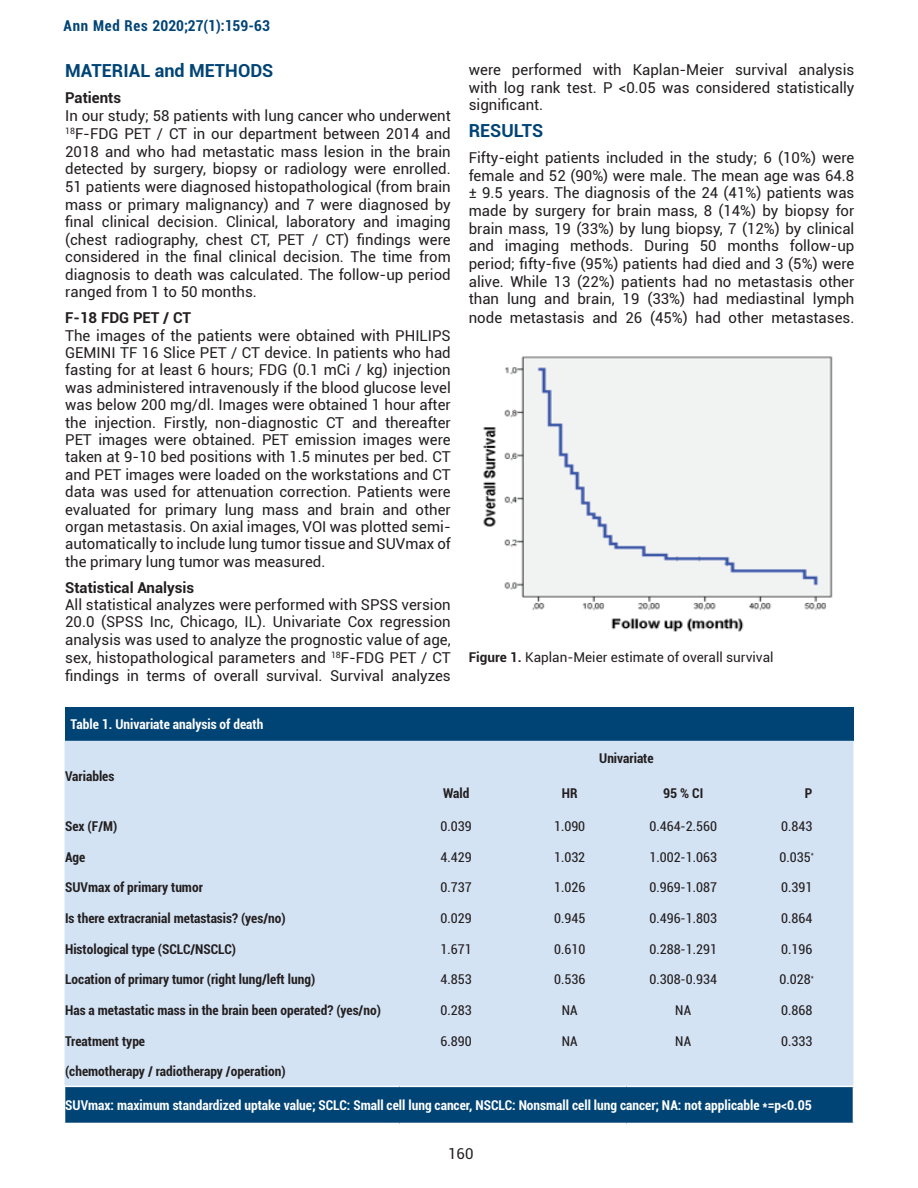
<style>
.page{position:relative;width:918px;height:1188px;background:#fff}
.page>*{position:absolute;margin:0;border:0;box-sizing:border-box;transform-origin:0 0}
.t1{font:700 18px "Roboto";color:#004475}
.t2{font:15px/17.7px "Roboto";color:#231f20;text-align:justify}
.t3{font:700 15px "Roboto";color:#231f20}
.t4{font:700 condensed 15px "Roboto";color:#004475}
.t5{font:700 condensed 13.5px "Roboto";color:#231f20}
.t6{font:condensed 13.5px "Roboto";color:#231f20}
.t7{font:700 condensed 13.5px "Roboto";color:#fff}
.t8{font:13.5px "Roboto";color:#231f20}
.s1{font-weight:700}
</style>
<div class="page">
<img style="left:483px;top:356px;width:350px;height:276px">
<div style="left:65px;top:707px;width:788px;height:34px;background:#004475"></div>
<div style="left:65px;top:741px;width:788px;height:345px;background:#d4e3f4"></div>
<div style="left:65px;top:1086px;width:788px;height:37px;background:#004475"></div>
<hr style="left:64px;top:1086px;width:335px;height:1px;background:#fff">
<hr style="left:399px;top:1086px;width:114px;height:1px;background:#fff">
<hr style="left:513px;top:1086px;width:113px;height:1px;background:#fff">
<hr style="left:626px;top:1086px;width:114px;height:1px;background:#fff">
<hr style="left:740px;top:1086px;width:114px;height:1px;background:#fff">
<p class="t4" style="left:64px;top:15px;width:208px">Ann Med Res 2020;27(1):159-63</p>
<p class="t1" style="left:65px;top:58px;width:210px">MATERIAL and METHODS</p>
<p class="t3" style="left:65px;top:88px;width:58px">Patients</p>
<p class="t2" style="left:65px;top:107px;width:387px">In our study; 58 patients with lung cancer who underwent <sup>18</sup>F-FDG PET / CT in our department between 2014 and 2018 and who had metastatic mass lesion in the brain detected by surgery, biopsy or radiology were enrolled.<br>51 patients were diagnosed histopathological (from brain mass or primary malignancy) and 7 were diagnosed by final clinical decision. Clinical, laboratory and imaging (chest radiography, chest CT, PET / CT) findings were considered in the final clinical decision. The time from diagnosis to death was calculated. The follow-up period ranged from 1 to 50 months.</p>
<p class="t3" style="left:65px;top:307px;width:127px">F-18 FDG PET / CT</p>
<p class="t2" style="left:65px;top:326px;width:387px">The images of the patients were obtained with PHILIPS GEMINI TF 16 Slice PET / CT device. In patients who had fasting for at least 6 hours; FDG (0.1 mCi / kg) injection was administered intravenously if the blood glucose level was below 200 mg/dl. Images were obtained 1 hour after the injection. Firstly, non-diagnostic CT and thereafter PET images were obtained. PET emission images were taken at 9-10 bed positions with 1.5 minutes per bed. CT and PET images were loaded on the workstations and CT data was used for attenuation correction. Patients were evaluated for primary lung mass and brain and other organ metastasis. On axial images, VOI was plotted semi&shy;automatically to include lung tumor tissue and SUVmax of the primary lung tumor was measured.</p>
<p class="t3" style="left:65px;top:577px;width:131px">Statistical Analysis</p>
<p class="t2" style="left:65px;top:595px;width:387px">All statistical analyzes were performed with SPSS version 20.0 (SPSS Inc, Chicago, IL). Univariate Cox regression analysis was used to analyze the prognostic value of age, sex, histopathological parameters and <sup>18</sup>F-FDG PET / CT findings in terms of overall survival. Survival analyzes</p>
<p class="t7" style="left:71px;top:715px;width:194px">Table 1. Univariate analysis of death</p>
<p class="t5" style="left:65px;top:767px;width:51px">Variables</p>
<p class="t2" style="left:469px;top:60px;width:387px">were performed with Kaplan-Meier survival analysis with log rank test. P &lt;0.05 was considered statistically significant.</p>
<p class="t1" style="left:469px;top:118px;width:76px">RESULTS</p>
<p class="t2" style="left:469px;top:148px;width:387px">Fifty-eight patients included in the study; 6 (10%) were female and 52 (90%) were male. The mean age was 64.8 ± 9.5 years. The diagnosis of the 24 (41%) patients was made by surgery for brain mass, 8 (14%) by biopsy for brain mass, 19 (33%) by lung biopsy, 7 (12%) by clinical and imaging methods. During 50 months follow-up period; fifty-five (95%) patients had died and 3 (5%) were alive. While 13 (22%) patients had no metastasis other than lung and brain, 19 (33%) had mediastinal lymph node metastasis and 26 (45%) had other metastases.</p>
<p class="t8" style="left:469px;top:647px;width:306px"><span class="s1">Figure 1.</span> Kaplan-Meier estimate of overall survival</p>
<p class="t5" style="left:599px;top:749px;width:56px">Univariate</p>
<p class="t5" style="left:443px;top:784px;width:28px">Wald</p>
<p class="t5" style="left:562px;top:784px;width:17px">HR</p>
<p class="t5" style="left:663px;top:784px;width:42px">95 % CI</p>
<p class="t5" style="left:805px;top:784px;width:9px">P</p>
<p class="t5" style="left:65px;top:817px;width:54px">Sex (F/M)</p>
<p class="t6" style="left:441px;top:817px;width:33px">0.039</p>
<p class="t6" style="left:554px;top:817px;width:33px">1.090</p>
<p class="t6" style="left:649px;top:817px;width:69px">0.464-2.560</p>
<p class="t6" style="left:781px;top:817px;width:33px">0.843</p>
<p class="t5" style="left:65px;top:847px;width:22px">Age</p>
<p class="t6" style="left:441px;top:848px;width:33px">4.429</p>
<p class="t6" style="left:554px;top:848px;width:33px">1.032</p>
<p class="t6" style="left:649px;top:848px;width:69px">1.002-1.063</p>
<p class="t6" style="left:780px;top:848px;width:36px">0.035<sup>*</sup></p>
<p class="t5" style="left:65px;top:878px;width:139px">SUVmax of primary tumor</p>
<p class="t6" style="left:441px;top:878px;width:33px">0.737</p>
<p class="t6" style="left:554px;top:878px;width:33px">1.026</p>
<p class="t6" style="left:649px;top:878px;width:69px">0.969-1.087</p>
<p class="t6" style="left:781px;top:878px;width:33px">0.391</p>
<p class="t5" style="left:65px;top:909px;width:222px">Is there extracranial metastasis? (yes/no)</p>
<p class="t6" style="left:441px;top:909px;width:33px">0.029</p>
<p class="t6" style="left:554px;top:909px;width:33px">0.945</p>
<p class="t6" style="left:649px;top:909px;width:69px">0.496-1.803</p>
<p class="t6" style="left:781px;top:909px;width:33px">0.864</p>
<p class="t5" style="left:65px;top:939px;width:172px">Histological type (SCLC/NSCLC)</p>
<p class="t6" style="left:441px;top:939px;width:33px">1.671</p>
<p class="t6" style="left:554px;top:939px;width:33px">0.610</p>
<p class="t6" style="left:649px;top:939px;width:69px">0.288-1.291</p>
<p class="t6" style="left:781px;top:939px;width:33px">0.196</p>
<p class="t5" style="left:65px;top:970px;width:252px">Location of primary tumor (right lung/left lung)</p>
<p class="t6" style="left:441px;top:970px;width:33px">4.853</p>
<p class="t6" style="left:554px;top:970px;width:33px">0.536</p>
<p class="t6" style="left:649px;top:970px;width:69px">0.308-0.934</p>
<p class="t6" style="left:780px;top:970px;width:36px">0.028<sup>*</sup></p>
<p class="t5" style="left:65px;top:1001px;width:317px">Has a metastatic mass in the brain been operated? (yes/no)</p>
<p class="t6" style="left:441px;top:1001px;width:33px">0.283</p>
<p class="t6" style="left:562px;top:1001px;width:17px">NA</p>
<p class="t6" style="left:675px;top:1001px;width:17px">NA</p>
<p class="t6" style="left:781px;top:1001px;width:33px">0.868</p>
<p class="t5" style="left:65px;top:1031px;width:82px">Treatment type</p>
<p class="t6" style="left:441px;top:1031px;width:33px">6.890</p>
<p class="t6" style="left:562px;top:1031px;width:17px">NA</p>
<p class="t6" style="left:675px;top:1031px;width:17px">NA</p>
<p class="t6" style="left:781px;top:1031px;width:33px">0.333</p>
<p class="t5" style="left:65px;top:1062px;width:222px">(chemotherapy / radiotherapy /operation)</p>
<p class="t7" style="left:65px;top:1096px;width:748px">SUVmax: maximum standardized uptake value; SCLC: Small cell lung cancer, NSCLC: Nonsmall cell lung cancer; NA: not applicable *=p&lt;0.05</p>
<p class="t2" style="left:448px;top:1144px;width:27px">160</p>
</div>
